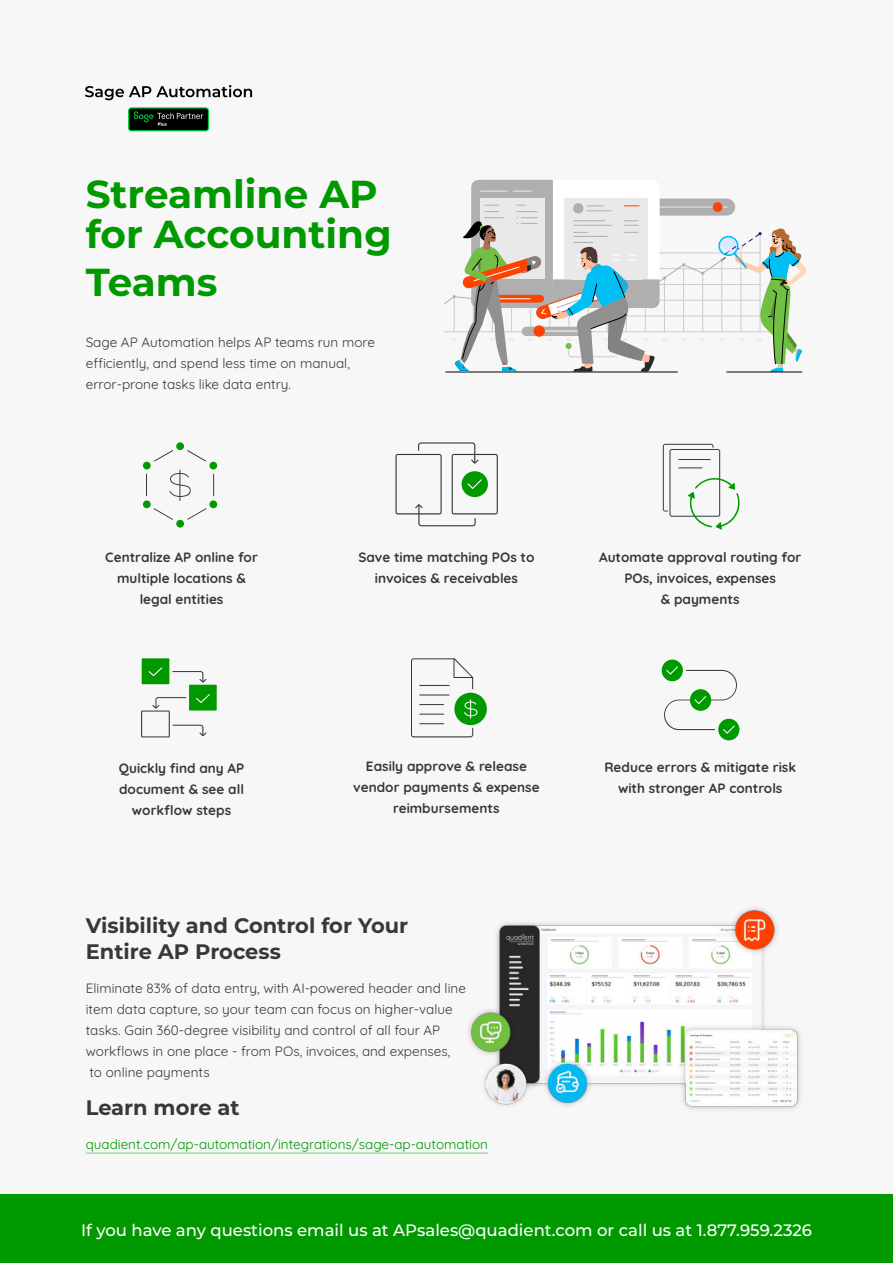
<style>
.page{position:relative;width:893px;height:1263px;background:#f7f7f8}
.page>*{position:absolute;margin:0;border:0;box-sizing:border-box;transform-origin:0 0}
.t1{font:700 39px/40.5px "Montserrat";color:#090}
.t2{font:700 21px/25.5px "Montserrat";color:#383839}
.t3{font:500 16.5px "Montserrat";color:#fff}
.t4{font:13.5px/21px "Quicksand";color:#383839}
.t5{font:700 13.5px/21px "Quicksand";color:#383839;text-align:center}
.t6{font:13.5px "Quicksand";color:#090}
</style>
<div class="page">
<div style="left:0;top:1195px;width:893px;height:68px;background:#090"></div>
<hr style="left:86px;top:1153px;width:402px;height:1px;background:#80cc80">
<img style="left:468px;top:907px;width:333px;height:203px">
<svg style="left:169px;top:473px;width:22px;height:24px"></svg>
<hr style="left:179px;top:470px;width:1px;height:31px;background:#373636">
<svg style="left:154px;top:450px;width:19px;height:11px"></svg>
<svg style="left:187px;top:450px;width:19px;height:11px"></svg>
<svg style="left:213px;top:474px;width:1px;height:22px"></svg>
<svg style="left:187px;top:508px;width:20px;height:12px"></svg>
<svg style="left:154px;top:508px;width:19px;height:12px"></svg>
<svg style="left:146px;top:474px;width:1px;height:22px"></svg>
<div style="left:176px;top:442px;width:8px;height:8px;background:#090;border-radius:50%"></div>
<div style="left:176px;top:520px;width:8px;height:8px;background:#090;border-radius:50%"></div>
<div style="left:143px;top:462px;width:8px;height:7px;background:#090;border-radius:50%"></div>
<div style="left:143px;top:500px;width:8px;height:8px;background:#090;border-radius:50%"></div>
<div style="left:209px;top:462px;width:8px;height:7px;background:#090;border-radius:50%"></div>
<div style="left:209px;top:500px;width:8px;height:8px;background:#090;border-radius:50%"></div>
<svg style="left:663px;top:444px;width:77px;height:86px"></svg>
<div style="left:142px;top:658px;width:27px;height:26px;background:#090"></div>
<div style="left:189px;top:685px;width:28px;height:25px;background:#090"></div>
<svg style="left:149px;top:667px;width:13px;height:9px"></svg>
<svg style="left:172px;top:671px;width:35px;height:12px"></svg>
<svg style="left:141px;top:694px;width:69px;height:43px"></svg>
<div style="left:454px;top:693px;width:33px;height:32px;background:#090;border-radius:50%"></div>
<svg style="left:411px;top:658px;width:66px;height:79px"></svg>
<svg style="left:395px;top:442px;width:103px;height:84px"></svg>
<div style="left:662px;top:660px;width:21px;height:21px;background:#090;border-radius:50%"></div>
<div style="left:718px;top:719px;width:21px;height:21px;background:#090;border-radius:50%"></div>
<svg style="left:664px;top:666px;width:73px;height:68px"></svg>
<hr style="left:446px;top:372px;width:231px;height:1px;background:#000">
<hr style="left:727px;top:372px;width:75px;height:1px;background:#000">
<svg style="left:445px;top:180px;width:362px;height:192px"></svg>
<svg style="left:128px;top:107px;width:81px;height:24px;background:#0f2d17"></svg>
<svg style="left:85px;top:85px;width:167px;height:15px"></svg>
<h1 class="t1" style="left:86px;top:176px;width:307px">Streamline AP for Accounting</h1>
<h1 class="t1" style="left:86px;top:265px;width:133px">Teams</h1>
<p class="t4" style="left:86px;top:333px;width:291px">Sage AP Automation helps AP teams run more efficiently, and spend less time on manual, error-prone tasks like data entry.</p>
<p class="t5" style="left:105px;top:548px;width:154px">Centralize AP online for multiple locations &amp; legal entities</p>
<p class="t5" style="left:358px;top:548px;width:178px">Save time matching POs to invoices &amp; receivables</p>
<p class="t5" style="left:599px;top:548px;width:204px">Automate approval routing for<br>POs, invoices, expenses<br>&amp; payments</p>
<p class="t5" style="left:119px;top:756px;width:127px">Quickly find any AP document &amp; see all workflow steps</p>
<p class="t5" style="left:353px;top:757px;width:188px">Easily approve &amp; release vendor payments &amp; expense reimbursements</p>
<h2 class="t2" style="left:86px;top:914px;width:324px">Visibility and Control for Your<br>Entire AP Process</h2>
<p class="t4" style="left:86px;top:978px;width:382px">Eliminate 83% of data entry, with AI-powered header and line item data capture, so your team can focus on higher-value tasks. Gain 360-degree visibility and control of all four AP workflows in one place - from POs, invoices, and expenses, to online payments</p>
<h2 class="t2" style="left:86px;top:1096px;width:155px">Learn more at</h2>
<p class="t6" style="left:86px;top:1138px;width:404px">quadient.com/ap-automation/integrations/sage-ap-automation</p>
<p class="t5" style="left:604px;top:755px;width:193px">Reduce errors &amp; mitigate risk with stronger AP controls</p>
<p class="t3" style="left:81px;top:1224px;width:732px">If you have any questions email us at APsales@quadient.com or call us at 1.877.959.2326</p>
</div>
